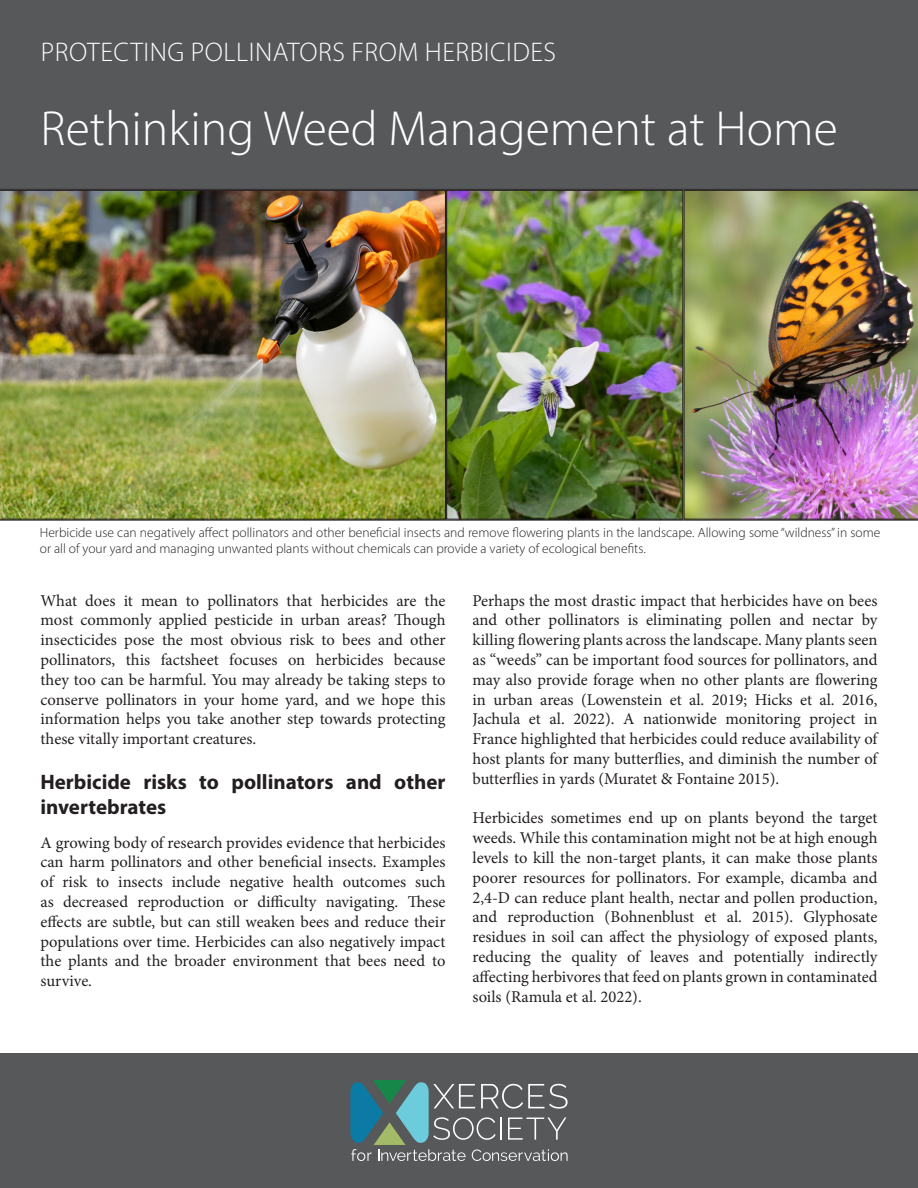
<style>
.page{position:relative;width:918px;height:1188px;background:#fff}
.page>*{position:absolute;margin:0;border:0;box-sizing:border-box;transform-origin:0 0}
.t1{font:300 49.5px "Myriad Pro";color:#fff}
.Series_Subtitle{font:300 27px "Myriad Pro";letter-spacing:.02em;color:#fff}
.Header_2{font:700 21px/25.2px "Myriad Pro";color:#231f20}
.t2{font:16.5px/19.8px "Minion Pro";color:#231f20;text-align:justify}
.Cover_Image_caption{font:300 13.5px/16.2px "Myriad Pro";color:#231f20}
</style>
<div class="page">
<div style="left:0;top:0;width:918px;height:189px;background:#57585a"></div>
<hr style="left:0;top:189px;width:446px;height:1px;background:#231f20">
<hr style="left:446px;top:189px;width:237px;height:1px;background:#231f20">
<hr style="left:683px;top:189px;width:235px;height:1px;background:#231f20">
<hr style="left:0;top:520px;width:446px;height:1px;background:#231f20">
<hr style="left:446px;top:520px;width:237px;height:1px;background:#231f20">
<hr style="left:683px;top:520px;width:235px;height:1px;background:#231f20">
<img style="left:448px;top:192px;width:233px;height:326px">
<img style="left:0;top:190px;width:446px;height:330px">
<div style="left:446px;top:190px;width:237px;height:330px;border:1px solid #231f20"></div>
<img style="left:683px;top:190px;width:235px;height:330px">
<div style="left:0;top:1053px;width:918px;height:135px;background:#57585a"></div>
<svg style="left:350px;top:1080px;width:218px;height:81px"></svg>
<p class="Series_Subtitle" style="left:41px;top:36px;width:517px">PROTECTING POLLINATORS FROM HERBICIDES</p>
<p class="t1" style="left:40px;top:98px;width:799px">Rethinking Weed Management at Home</p>
<p class="Cover_Image_caption" style="left:40px;top:524px;width:842px">Herbicide use can negatively affect pollinators and other beneficial insects and remove flowering plants in the landscape. Allowing some “wildness” in some or all of your yard and managing unwanted plants without chemicals can provide a variety of ecological benefits.</p>
<p class="t2" style="left:40px;top:590px;width:407px">What does it mean to pollinators that herbicides are the most commonly applied pesticide in urban areas? Though insecticides pose the most obvious risk to bees and other pollinators, this factsheet focuses on herbicides because they too can be harmful. You may already be taking steps to conserve pollinators in your home yard, and we hope this information helps you take another step towards protecting these vitally important creatures.</p>
<h2 class="Header_2" style="left:40px;top:769px;width:406px">Herbicide risks to pollinators and other invertebrates</h2>
<p class="t2" style="left:40px;top:833px;width:407px">A growing body of research provides evidence that herbicides can harm pollinators and other beneficial insects. Examples of risk to insects include negative health outcomes such as decreased reproduction or difficulty navigating. These effects are subtle, but can still weaken bees and reduce their populations over time. Herbicides can also negatively impact the plants and the broader environment that bees need to survive.</p>
<p class="t2" style="left:472px;top:590px;width:407px">Perhaps the most drastic impact that herbicides have on bees and other pollinators is eliminating pollen and nectar by killing flowering plants across the landscape. Many plants seen as “weeds” can be important food sources for pollinators, and may also provide forage when no other plants are flowering in urban areas (Lowenstein et al. 2019; Hicks et al. 2016, Jachula et al. 2022). A nationwide monitoring project in France highlighted that herbicides could reduce availability of host plants for many butterflies, and diminish the number of butterflies in yards (Muratet &amp; Fontaine 2015).</p>
<p class="t2" style="left:472px;top:808px;width:407px">Herbicides sometimes end up on plants beyond the target weeds. While this contamination might not be at high enough levels to kill the non-target plants, it can make those plants poorer resources for pollinators. For example, dicamba and 2,4-D can reduce plant health, nectar and pollen production, and reproduction (Bohnenblust et al. 2015). Glyphosate residues in soil can affect the physiology of exposed plants, reducing the quality of leaves and potentially indirectly affecting herbivores that feed on plants grown in contaminated soils (Ramula et al. 2022).</p>
</div>
